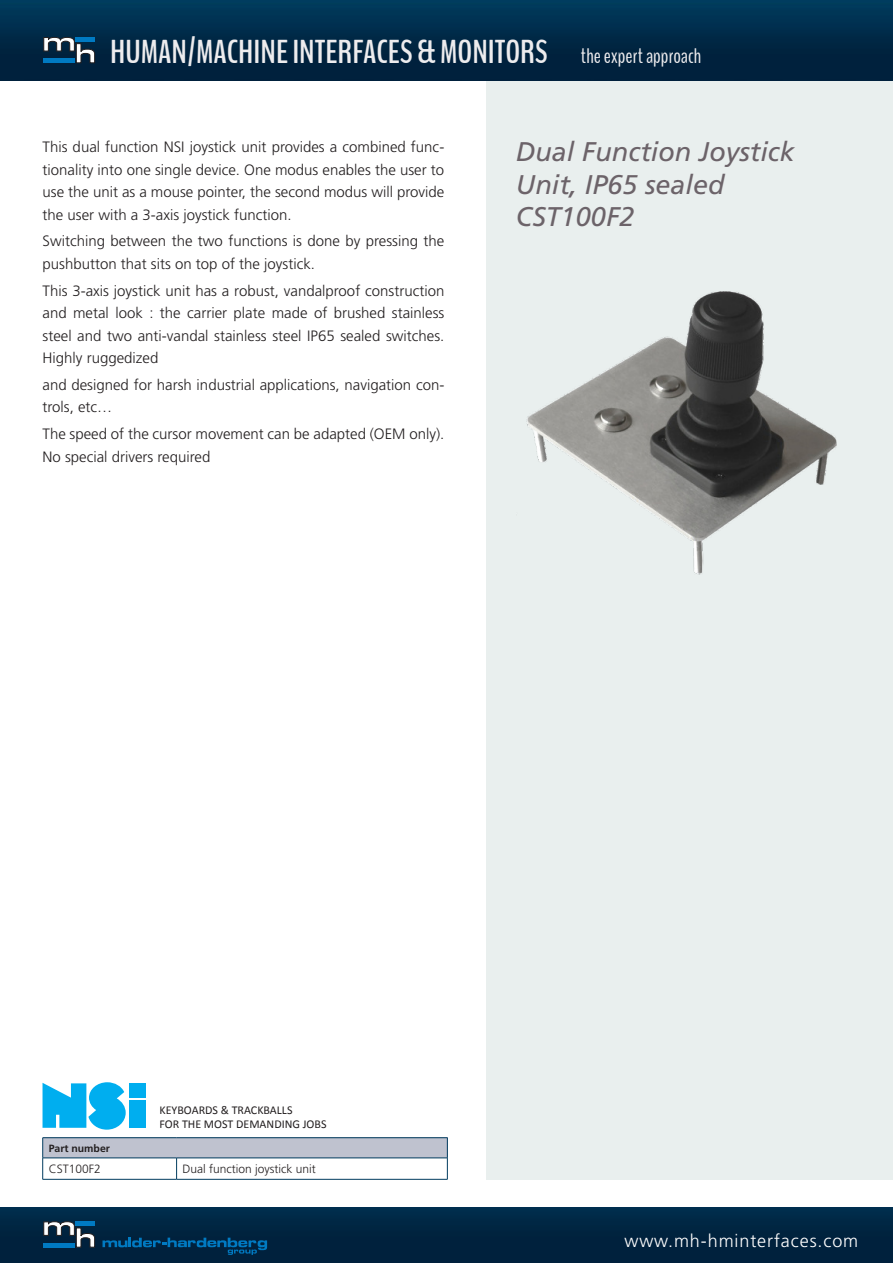
<style>
.page{position:relative;width:893px;height:1263px;background:#fff}
.page>*{position:absolute;margin:0;border:0;box-sizing:border-box;transform-origin:0 0}
.t1{font:700 33px "Bench Nine";color:#edecee}
.t2{font:italic 27px/32.4px "Frutiger";color:#6c6369}
.t3{font:300 18px "Frutiger";letter-spacing:.05em;color:#fff}
.t4{font:300 15px/22.5px "Frutiger";color:#231f20}
.t5{font:12px/13.5px "Calibri";color:#231f20}
.t6{font:300 12px "Frutiger";color:#231f20}
.t7{font:700 10.5px "Frutiger";color:#231f20}
.s1{font-weight:400;font-size:21px}
</style>
<div class="page">
<img style="left:0;top:0;width:893px;height:81px">
<img style="left:0;top:1208px;width:893px;height:55px">
<svg style="left:43px;top:1221px;width:52px;height:26px"></svg>
<hr style="left:43px;top:1243px;width:32px;height:4px;background:#007ac2">
<div style="left:76px;top:1221px;width:19px;height:5px;background:#007ac2"></div>
<svg style="left:103px;top:1237px;width:164px;height:18px;background:#003961"></svg>
<svg style="left:43px;top:37px;width:52px;height:26px"></svg>
<hr style="left:43px;top:59px;width:32px;height:4px;background:#007ac2">
<hr style="left:76px;top:37px;width:19px;height:4px;background:#007ac2">
<div style="left:487px;top:81px;width:406px;height:1098px;background:#e9efee"></div>
<div style="left:43px;top:1138px;width:404px;height:20px;background:#bfc2cf"></div>
<hr style="left:43px;top:1137px;width:134px;height:1px;background:#023c5f">
<hr style="left:177px;top:1137px;width:271px;height:1px;background:#023c5f">
<hr style="left:43px;top:1158px;width:134px;height:1px;background:#023c5f">
<svg style="left:42px;top:1138px;width:1px;height:41px"></svg>
<hr style="left:177px;top:1158px;width:271px;height:1px;background:#023c5f">
<svg style="left:176px;top:1158px;width:1px;height:21px"></svg>
<hr style="left:43px;top:1179px;width:134px;height:1px;background:#023c5f">
<hr style="left:177px;top:1179px;width:271px;height:1px;background:#023c5f">
<svg style="left:447px;top:1138px;width:1px;height:41px"></svg>
<svg style="left:43px;top:1082px;width:83px;height:48px"></svg>
<div style="left:129px;top:1083px;width:16px;height:14px;background:#00aeef"></div>
<div style="left:129px;top:1101px;width:16px;height:27px;background:#00aeef"></div>
<img style="left:526px;top:291px;width:311px;height:284px">
<h1 class="t1" style="left:110px;top:30px;width:592px">HUMAN/MACHINE INTERFACES &amp; MONITORS <span class="s1">the expert approach</span></h1>
<p class="t4" style="left:43px;top:136px;width:403px;text-align:justify">This dual function NSI joystick unit provides a combined func&shy;tionality into one single device. One modus enables the user to use the unit as a mouse pointer, the second modus will provide the user with a 3-axis joystick function.</p>
<p class="t4" style="left:43px;top:230px;width:403px">Switching between the two functions is done by pressing the pushbutton that sits on top of the joystick.</p>
<p class="t4" style="left:43px;top:279px;width:403px;text-align:justify">This 3-axis joystick unit has a robust, vandalproof construction and metal look : the carrier plate made of brushed stainless steel and two anti-vandal stainless steel IP65 sealed switches.<br>Highly ruggedized</p>
<p class="t4" style="left:43px;top:373px;width:403px">and designed for harsh industrial applications, navigation con&shy;trols, etc…</p>
<p class="t4" style="left:43px;top:423px;width:403px">The speed of the cursor movement can be adapted (OEM only).<br>No special drivers required</p>
<p class="t2" style="left:516px;top:136px;width:281px">Dual Function Joystick<br>Unit, IP65 sealed</p>
<p class="t2" style="left:516px;top:200px;width:120px">CST100F2</p>
<p class="t5" style="left:159px;top:1103px;width:169px">KEYBOARDS &amp; TRACKBALLS<br>FOR THE MOST DEMANDING JOBS</p>
<p class="t7" style="left:49px;top:1142px;width:63px">Part number</p>
<p class="t6" style="left:49px;top:1162px;width:54px">CST100F2</p>
<p class="t6" style="left:183px;top:1162px;width:135px">Dual function joystick unit</p>
<p class="t3" style="left:624px;top:1231px;width:235px">www.mh-hminterfaces.com</p>
</div>
